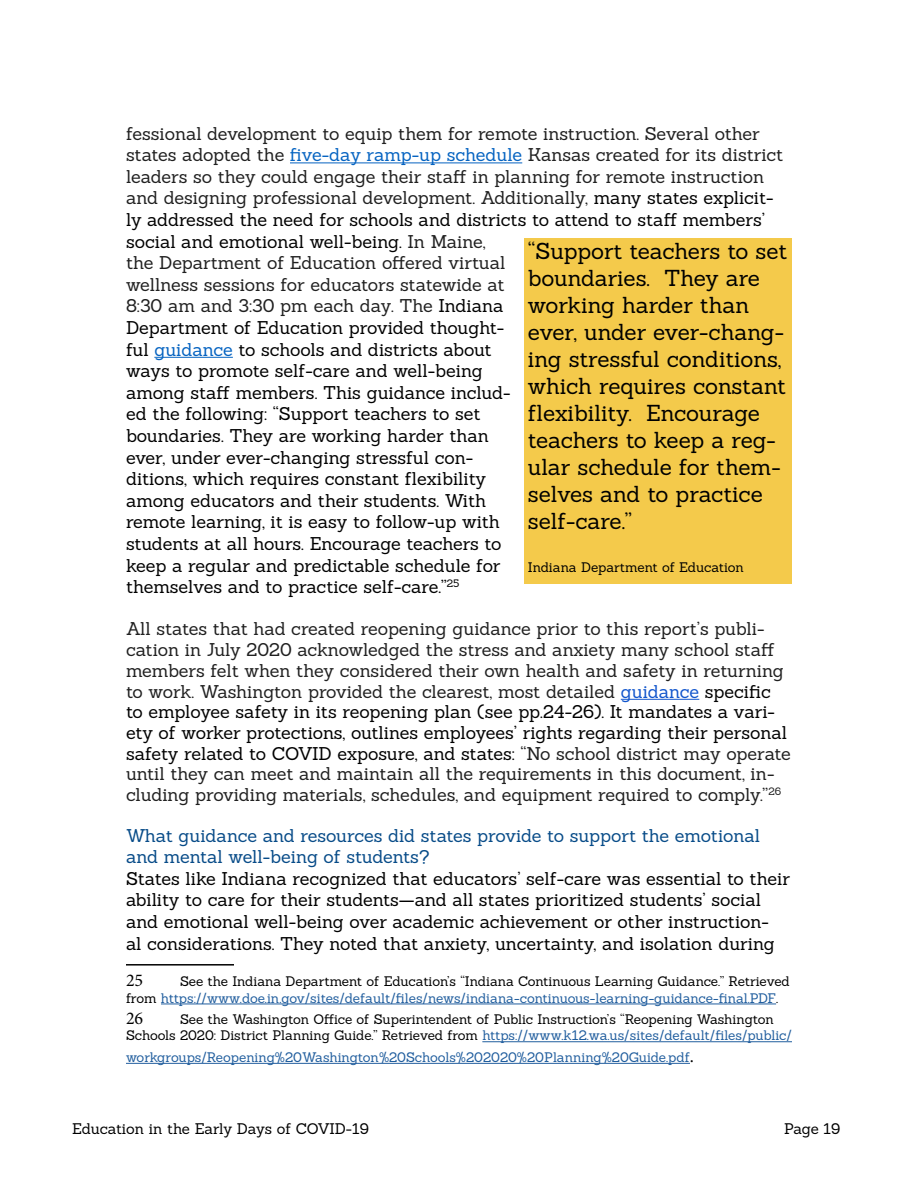
<style>
.page{position:relative;width:918px;height:1188px;background:#fff}
.page>*{position:absolute;margin:0;border:0;box-sizing:border-box;transform-origin:0 0}
.t1{font:22.5px/27px "Sanchez";letter-spacing:-.005em;color:#000}
.t2{font:18px/21.6px "Sanchez";letter-spacing:-.005em;color:#000}
.t3{font:18px/20.7px "Sanchez";letter-spacing:-.005em;color:#202020}
.t4{font:18px/20.7px "Sanchez";letter-spacing:-.01em;color:#074b88}
.t5{font:18px "Minion Pro";color:#000}
.t6{font:15px "Sanchez";letter-spacing:-.01em;color:#000}
.t7{font:13.5px/16.2px "Sanchez";letter-spacing:-.005em;color:#215e9e}
.t8{font:13.5px/16.2px "Sanchez";letter-spacing:-.005em;color:#000}
.s1{color:#202020}
.s2{color:#0563c1}
.s3{color:#15c}
.s4{color:#000}
.s5{color:#215e9e}
.s6{font-family:"Minion Pro";font-size:18px;color:#000}
</style>
<div class="page">
<hr style="left:290px;top:162px;width:232px;height:1px;background:#0563c1">
<hr style="left:154px;top:357px;width:79px;height:1px;background:#0563c1">
<hr style="left:621px;top:699px;width:78px;height:1px;background:#15c">
<hr style="left:126px;top:964px;width:108px;height:2px;background:#000">
<hr style="left:161px;top:1004px;width:615px;height:1px;background:#215e9e">
<hr style="left:482px;top:1041px;width:310px;height:1px;background:#215e9e">
<hr style="left:126px;top:1063px;width:564px;height:1px;background:#215e9e">
<div style="left:524px;top:238px;width:268px;height:346px;background:#f4ca4b"></div>
<p class="t2" style="left:126px;top:122px;width:659px"><span class="s1">fessional development to equip them for remote instruction. Several other states adopted the</span> <span class="s2">five-day ramp-up schedule</span> <span class="s1">Kansas created for its district leaders so they could engage their staff in planning for remote instruction and designing professional development. Additionally,</span> many states explicit&shy;ly addressed the need for schools and districts to attend to staff members’ social and emotional well-being. <span class="s1">In Maine,<br>the Department of Education offered virtual<br>wellness sessions for educators statewide at<br>8:30 am and 3:30 pm each day. The</span> Indiana<br>Department of Education provided thought-<br>ful <span class="s2">guidance</span> to schools and districts about<br>ways to promote self-care and well-being<br>among staff members. This guidance includ-<br>ed the following: “Support teachers to set<br>boundaries. They are working harder than<br>ever, under ever-changing stressful con-<br>ditions, which requires constant flexibility<br>among educators and their students. With<br>remote learning, it is easy to follow-up with<br>students at all hours. Encourage teachers to<br>keep a regular and predictable schedule for<br>themselves and to practice self-care.”<sup>25</sup></p>
<p class="t3" style="left:126px;top:618px;width:666px">All states that had created reopening guidance prior to this report’s publi&shy;cation in July 2020 acknowledged the stress and anxiety many school staff members felt when they considered their own health and safety in returning to work. Washington provided the clearest, most detailed <span class="s3">guidance</span> <span class="s4">specific to employee safety in its reopening plan (see pp.24-26). It mandates a vari&shy;ety of worker protections, outlines employees’ rights regarding their personal safety related to COVID exposure, and states:</span> “No school district may operate until they can meet and maintain all the requirements in this document, in&shy;cluding providing materials, schedules, and equipment required to comply.”<sup>26</sup></p>
<p class="t4" style="left:126px;top:825px;width:635px">What guidance and resources did states provide to support the emotional and mental well-being of students?</p>
<p class="t2" style="left:126px;top:867px;width:665px">States like Indiana recognized that educators’ self-care was essential to their ability to care for their students—and all states prioritized students’ social and emotional well-being over academic achievement or other instruction-<br>al considerations. They noted that anxiety, uncertainty, and isolation during</p>
<p class="t5" style="left:126px;top:969px;width:19px">25</p>
<p class="t1" style="left:528px;top:237px;width:261px">“Support teachers to set boundaries. They are working harder than ever, under ever-chang&shy;ing stressful conditions, which requires constant flexibility. Encourage teachers to keep a reg&shy;ular schedule for them&shy;selves and to practice self-care.”</p>
<p class="t8" style="left:528px;top:559px;width:218px">Indiana Department of Education</p>
<p class="t7" style="left:126px;top:973px;width:665px;text-indent:54px"><span class="s4">See the Indiana Department of Education’s “Indiana Continuous Learning Guidance.” Retrieved from</span> https://www.doe.in.gov/sites/default/files/news/indiana-continuous-learning-guidance-final.PDF<span class="s4">.</span></p>
<p class="t5" style="left:126px;top:1006px;width:19px">26</p>
<p class="t8" style="left:126px;top:1011px;width:668px;text-indent:54px">See the Washington Office of Superintendent of Public Instruction’s “Reopening Washington<br>Schools 2020: District Planning Guide.” Retrieved from <span class="s5">https://www.k12.wa.us/sites/default/files/public/</span></p>
<p class="t7" style="left:126px;top:1049px;width:570px">workgroups/Reopening%20Washington%20Schools%202020%20Planning%20Guide.pdf<span class="s6">.</span></p>
<p class="t6" style="left:72px;top:1118px;width:298px">Education in the Early Days of COVID-19</p>
<p class="t6" style="left:784px;top:1118px;width:58px">Page 19</p>
</div>
